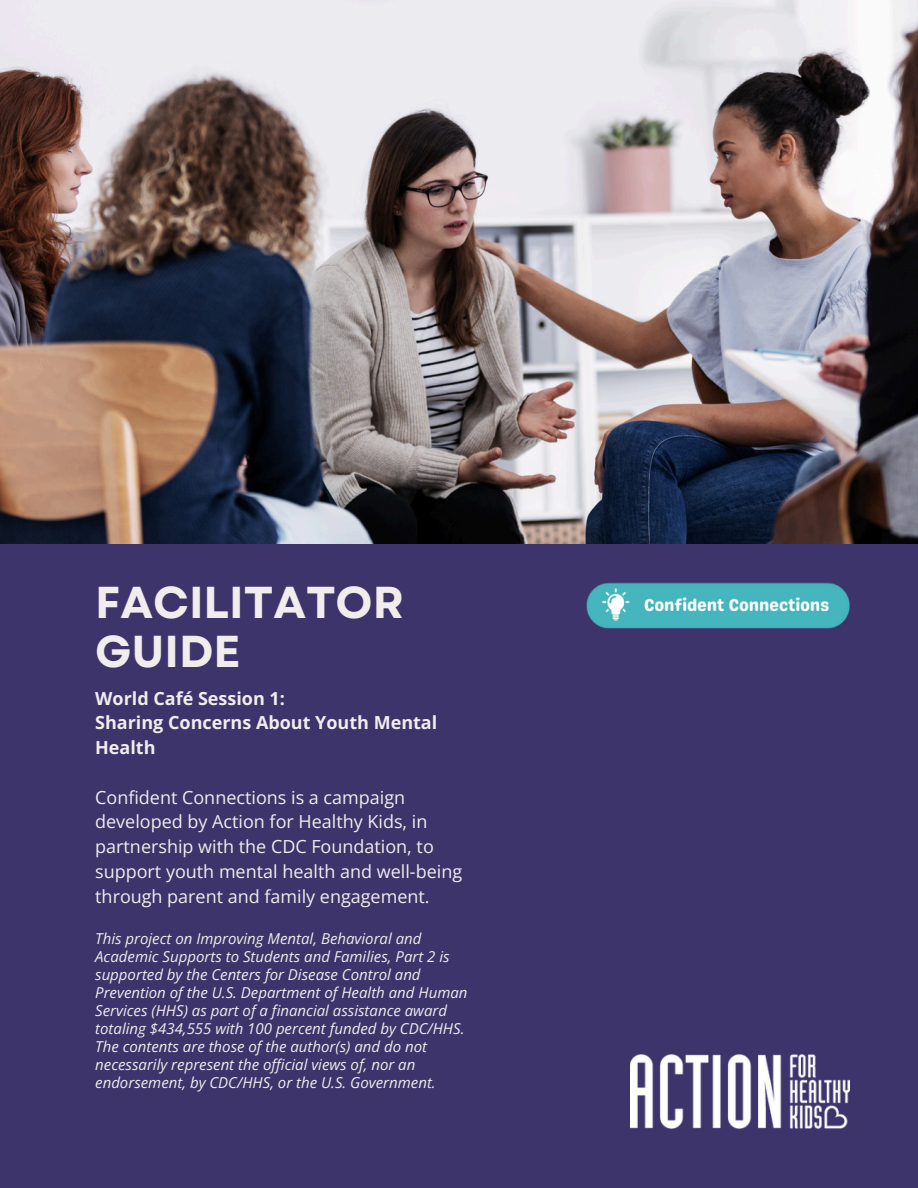
<style>
.page{position:relative;width:918px;height:1188px;background:#3c346a}
.page>*{position:absolute;margin:0;border:0;box-sizing:border-box;transform-origin:0 0}
.t1{font:700 44.55px/48.3px "Garet";color:#f1edec}
.t2{font:18px/24.8px "Open Sans";color:#f1edec}
.t3{font:700 18px/24.8px "Open Sans";color:#f1edec}
.t4{font:italic 15px/18px "Open Sans";color:#f1edec}
</style>
<div class="page">
<img style="left:0;top:0;width:918px;height:543px">
<img style="left:586px;top:582px;width:263px;height:47px">
<img style="left:630px;top:1054px;width:220px;height:75px">
<p class="t1" style="left:95px;top:579px;width:310px">FACILITATOR<br>GUIDE</p>
<h3 class="t3" style="left:95px;top:685px;width:344px">World Café Session 1:<br>Sharing Concerns About Youth Mental<br>Health</h3>
<p class="t2" style="left:95px;top:784px;width:368px">Confident Connections is a campaign developed by Action for Healthy Kids, in partnership with the CDC Foundation, to support youth mental health and well-being through parent and family engagement.</p>
<p class="t4" style="left:95px;top:929px;width:374px">This project on Improving Mental, Behavioral and Academic Supports to Students and Families, Part 2 is supported by the Centers for Disease Control and Prevention of the U.S. Department of Health and Human Services (HHS) as part of a financial assistance award totaling $434,555 with 100 percent funded by CDC/HHS.<br>The contents are those of the author(s) and do not necessarily represent the official views of, nor an endorsement, by CDC/HHS, or the U.S. Government.</p>
</div>
